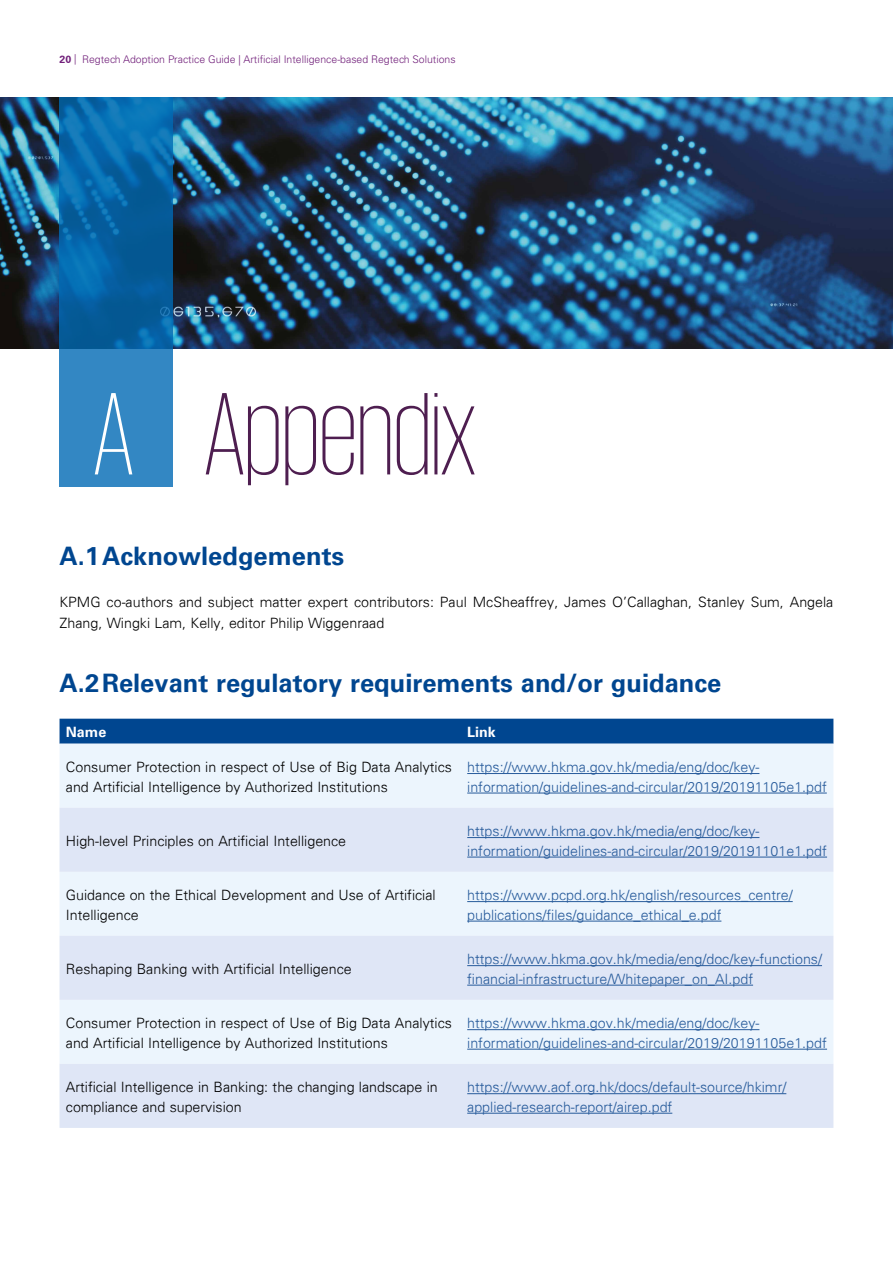
<style>
.page{position:relative;width:893px;height:1263px;background:#fff}
.page>*{position:absolute;margin:0;border:0;box-sizing:border-box;transform-origin:0 0}
.SVY_-_inside___subhe{font:200 120px "KPMG";letter-spacing:-.01em;color:#4e1e50}
.Body_head{font:700 25.5px "Univers 65";color:#004690}
.Body_head-2{font:300 14.25px/19.5px "Univers 45";color:#000}
.Body_head-3{font:300 14.25px/19.5px "Univers 45";color:#275b9b}
.Body_head-4{font:700 14.25px "Univers 65";color:#fff}
.t1{font:300 10.5px "Univers LT Std";color:#72217b}
.s1{font-family:"Univers 65";font-weight:700}
.s2{color:#fff}
</style>
<div class="page">
<img style="left:0;top:98px;width:893px;height:250px">
<svg style="left:60px;top:98px;width:113px;height:389px;background:#1670af"></svg>
<div style="left:60px;top:719px;width:773px;height:25px;background:#004690"></div>
<div style="left:60px;top:744px;width:773px;height:64px;background:#ecf5fd"></div>
<svg style="left:60px;top:808px;width:773px;height:320px;background:#e3ebf8"></svg>
<hr style="left:467px;top:773px;width:292px;height:1px;background:#275b9b">
<hr style="left:467px;top:793px;width:360px;height:1px;background:#275b9b">
<hr style="left:467px;top:837px;width:292px;height:1px;background:#275b9b">
<hr style="left:467px;top:857px;width:360px;height:1px;background:#275b9b">
<hr style="left:467px;top:901px;width:326px;height:1px;background:#275b9b">
<hr style="left:467px;top:921px;width:254px;height:1px;background:#275b9b">
<hr style="left:467px;top:965px;width:355px;height:1px;background:#275b9b">
<hr style="left:467px;top:985px;width:286px;height:1px;background:#275b9b">
<hr style="left:467px;top:1029px;width:292px;height:1px;background:#275b9b">
<hr style="left:467px;top:1049px;width:360px;height:1px;background:#275b9b">
<hr style="left:467px;top:1093px;width:319px;height:1px;background:#275b9b">
<hr style="left:467px;top:1113px;width:205px;height:1px;background:#275b9b">
<p class="t1" style="left:60px;top:53px;width:398px"><span class="s1">20</span> | Regtech Adoption Practice Guide | Artificial Intelligence-based Regtech Solutions</p>
<p class="SVY_-_inside___subhe" style="left:93px;top:377px;width:384px"><span class="s2">A</span> Appendix</p>
<p class="Body_head" style="left:60px;top:541px;width:286px">A.1Acknowledgements</p>
<p class="Body_head-2" style="left:60px;top:591px;width:775px;line-height:21px">KPMG co-authors and subject matter expert contributors: Paul McSheaffrey, James O’Callaghan, Stanley Sum, Angela<br>Zhang, Wingki Lam, Kelly, editor Philip Wiggenraad</p>
<p class="Body_head" style="left:60px;top:668px;width:663px">A.2Relevant regulatory requirements and/or guidance</p>
<p class="Body_head-4" style="left:66px;top:724px;width:42px">Name</p>
<p class="Body_head-4" style="left:467px;top:724px;width:30px">Link</p>
<p class="Body_head-2" style="left:66px;top:757px;width:388px">Consumer Protection in respect of Use of Big Data Analytics and Artificial Intelligence by Authorized Institutions</p>
<p class="Body_head-3" style="left:467px;top:757px;width:361px">https://www.hkma.gov.hk/media/eng/doc/key&shy;information/guidelines-and-circular/2019/20191105e1.pdf</p>
<p class="Body_head-2" style="left:66px;top:831px;width:282px">High-level Principles on Artificial Intelligence</p>
<p class="Body_head-3" style="left:467px;top:821px;width:361px">https://www.hkma.gov.hk/media/eng/doc/key&shy;information/guidelines-and-circular/2019/20191101e1.pdf</p>
<p class="Body_head-2" style="left:66px;top:885px;width:371px">Guidance on the Ethical Development and Use of Artificial<br>Intelligence</p>
<p class="Body_head-3" style="left:467px;top:885px;width:327px">https://www.pcpd.org.hk/english/resources_centre/ publications/files/guidance_ethical_e.pdf</p>
<p class="Body_head-2" style="left:66px;top:959px;width:287px">Reshaping Banking with Artificial Intelligence</p>
<p class="Body_head-3" style="left:467px;top:949px;width:356px">https://www.hkma.gov.hk/media/eng/doc/key-functions/ financial-infrastructure/Whitepaper_on_AI.pdf</p>
<p class="Body_head-2" style="left:66px;top:1013px;width:388px">Consumer Protection in respect of Use of Big Data Analytics and Artificial Intelligence by Authorized Institutions</p>
<p class="Body_head-3" style="left:467px;top:1013px;width:361px">https://www.hkma.gov.hk/media/eng/doc/key&shy;information/guidelines-and-circular/2019/20191105e1.pdf</p>
<p class="Body_head-2" style="left:66px;top:1077px;width:373px">Artificial Intelligence in Banking: the changing landscape in compliance and supervision</p>
<p class="Body_head-3" style="left:467px;top:1077px;width:321px">https://www.aof.org.hk/docs/default-source/hkimr/ applied-research-report/airep.pdf</p>
</div>
